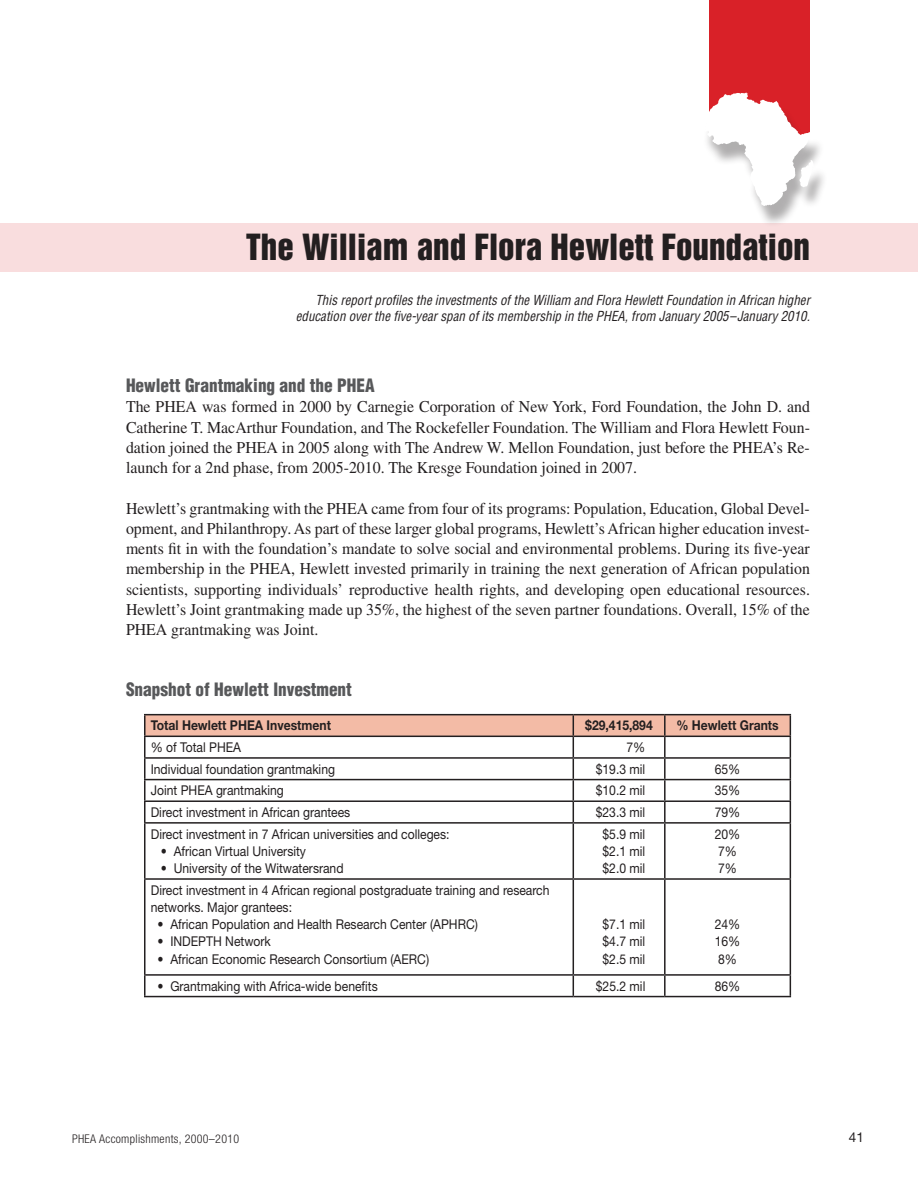
<style>
.page{position:relative;width:918px;height:1188px;background:#fff}
.page>*{position:absolute;margin:0;border:0;box-sizing:border-box;transform-origin:0 0}
.t1{font:33px "Helvetica Inserat";color:#231f20}
.t2{font:900 condensed 18px "Helvetica LT Std";color:#57585a;scale:.96 1}
.t3{font:16.5px/20.2px "Times LT Std";color:#231f20;text-align:justify;scale:.96 1}
.t4{font:13.5px/17.2px "Helvetica Neue LT Std";color:#231f20;text-align:justify;scale:.9 1}
.t5{font:italic condensed 13.5px/16.5px "Helvetica LT Std";color:#231f20;text-align:right;scale:.96 1}
.t6{font:700 13.5px "Helvetica Neue LT Std";color:#231f20;scale:.9 1}
.t7{font:13.5px "Helvetica Neue LT Std";color:#231f20}
.t8{font:300 condensed 12px "Helvetica Neue LT Std";letter-spacing:.025em;color:#231f20}
</style>
<div class="page">
<div style="left:0;top:224px;width:918px;height:48px;background:#f9ddde"></div>
<div style="left:709px;top:0;width:101px;height:135px;background:#d92128"></div>
<div style="left:702px;top:98px;width:125px;height:129px;background:#231f20;opacity:.36"></div>
<svg style="left:704px;top:93px;width:110px;height:113px"></svg>
<hr style="left:144px;top:714px;width:429px;height:1px;background:#231f20">
<hr style="left:144px;top:715px;width:2px;height:21px;background:#231f20">
<hr style="left:573px;top:714px;width:92px;height:1px;background:#231f20">
<hr style="left:665px;top:714px;width:126px;height:1px;background:#231f20">
<hr style="left:144px;top:736px;width:429px;height:1px;background:#231f20">
<hr style="left:144px;top:737px;width:2px;height:20px;background:#231f20">
<hr style="left:144px;top:757px;width:429px;height:2px;background:#231f20">
<hr style="left:144px;top:759px;width:2px;height:20px;background:#231f20">
<hr style="left:144px;top:779px;width:429px;height:1px;background:#231f20">
<hr style="left:144px;top:780px;width:2px;height:20px;background:#231f20">
<hr style="left:144px;top:800px;width:429px;height:2px;background:#231f20">
<hr style="left:144px;top:802px;width:2px;height:20px;background:#231f20">
<svg style="left:145px;top:715px;width:646px;height:107px"></svg>
<hr style="left:144px;top:822px;width:429px;height:2px;background:#231f20">
<hr style="left:144px;top:824px;width:2px;height:54px;background:#231f20">
<hr style="left:573px;top:822px;width:92px;height:2px;background:#231f20">
<hr style="left:573px;top:824px;width:1px;height:54px;background:#231f20">
<hr style="left:665px;top:822px;width:126px;height:2px;background:#231f20">
<hr style="left:664px;top:824px;width:2px;height:54px;background:#231f20">
<hr style="left:790px;top:824px;width:1px;height:54px;background:#231f20">
<hr style="left:144px;top:878px;width:429px;height:2px;background:#231f20">
<hr style="left:144px;top:880px;width:2px;height:94px;background:#231f20">
<hr style="left:573px;top:878px;width:92px;height:2px;background:#231f20">
<hr style="left:573px;top:880px;width:1px;height:94px;background:#231f20">
<hr style="left:665px;top:878px;width:126px;height:2px;background:#231f20">
<hr style="left:664px;top:880px;width:2px;height:94px;background:#231f20">
<hr style="left:790px;top:880px;width:1px;height:94px;background:#231f20">
<hr style="left:144px;top:974px;width:429px;height:2px;background:#231f20">
<hr style="left:144px;top:976px;width:2px;height:20px;background:#231f20">
<hr style="left:573px;top:974px;width:92px;height:2px;background:#231f20">
<svg style="left:573px;top:976px;width:1px;height:20px"></svg>
<hr style="left:665px;top:974px;width:126px;height:2px;background:#231f20">
<hr style="left:664px;top:976px;width:2px;height:20px;background:#231f20">
<svg style="left:790px;top:976px;width:1px;height:20px"></svg>
<hr style="left:144px;top:996px;width:429px;height:1px;background:#231f20">
<hr style="left:573px;top:996px;width:92px;height:1px;background:#231f20">
<hr style="left:665px;top:996px;width:126px;height:1px;background:#231f20">
<p class="t1" style="left:246px;top:227px;width:565px">The William and Flora Hewlett Foundation</p>
<p class="t5" style="left:296px;top:292px;width:537px">This report profiles the investments of the William and Flora Hewlett Foundation in African higher education over the five-year span of its membership in the PHEA, from January 2005–January 2010.</p>
<p class="t2" style="left:126px;top:374px;width:261px">Hewlett Grantmaking and the PHEA</p>
<p class="t3" style="left:126px;top:397px;width:714px">The PHEA was formed in 2000 by Carnegie Corporation of New York, Ford Foundation, the John D. and Catherine T. MacArthur Foundation, and The Rockefeller Foundation. The William and Flora Hewlett Foun&shy;dation joined the PHEA in 2005 along with The Andrew W. Mellon Foundation, just before the PHEA’s Re&shy;launch for a 2nd phase, from 2005-2010. The Kresge Foundation joined in 2007.</p>
<p class="t3" style="left:126px;top:498px;width:714px">Hewlett’s grantmaking with the PHEA came from four of its programs: Population, Education, Global Devel&shy;opment, and Philanthropy. As part of these larger global programs, Hewlett’s African higher education invest&shy;ments fit in with the foundation’s mandate to solve social and environmental problems. During its five-year membership in the PHEA, Hewlett invested primarily in training the next generation of African population scientists, supporting individuals’ reproductive health rights, and developing open educational resources.<br>Hewlett’s Joint grantmaking made up 35%, the highest of the seven partner foundations. Overall, 15% of the PHEA grantmaking was Joint.</p>
<p class="t2" style="left:126px;top:678px;width:237px">Snapshot of Hewlett Investment</p>
<p class="t6" style="left:151px;top:717px;width:202px">Total Hewlett PHEA Investment</p>
<p class="t6" style="left:585px;top:717px;width:77px">$29,415,894</p>
<p class="t6" style="left:676px;top:717px;width:115px">% Hewlett Grants</p>
<p class="t4" style="left:151px;top:738px;width:102px">% of Total PHEA</p>
<p class="t4" style="left:626px;top:738px;width:23px">7%</p>
<p class="t4" style="left:151px;top:760px;width:206px">Individual foundation grantmaking</p>
<p class="t4" style="left:596px;top:760px;width:57px">$19.3 mil</p>
<p class="t4" style="left:715px;top:760px;width:30px">65%</p>
<p class="t4" style="left:151px;top:782px;width:149px">Joint PHEA grantmaking</p>
<p class="t4" style="left:596px;top:782px;width:57px">$10.2 mil</p>
<p class="t4" style="left:715px;top:782px;width:30px">35%</p>
<p class="t4" style="left:151px;top:803px;width:223px">Direct investment in African grantees</p>
<p class="t4" style="left:596px;top:803px;width:57px">$23.3 mil</p>
<p class="t4" style="left:715px;top:803px;width:30px">79%</p>
<p class="t4" style="left:151px;top:825px;width:334px">Direct investment in 7 African universities and colleges:</p>
<p class="t4" style="left:161px;top:842px;width:163px">• African Virtual University</p>
<p class="t4" style="left:161px;top:859px;width:204px">• University of the Witwatersrand</p>
<p class="t4" style="left:603px;top:825px;width:49px">$5.9 mil $2.1 mil $2.0 mil</p>
<p class="t4" style="left:715px;top:825px;width:30px;text-align:left">20%<br>7%<br>7%</p>
<p class="t4" style="left:151px;top:881px;width:445px">Direct investment in 4 African regional postgraduate training and research networks. Major grantees:</p>
<p class="t4" style="left:158px;top:916px;width:358px">• African Population and Health Research Center (APHRC)</p>
<p class="t4" style="left:158px;top:933px;width:127px">• INDEPTH Network</p>
<p class="t4" style="left:158px;top:950px;width:303px">• African Economic Research Consortium (AERC)</p>
<p class="t4" style="left:603px;top:916px;width:49px">$7.1 mil $4.7 mil $2.5 mil</p>
<p class="t4" style="left:715px;top:916px;width:30px">24% 16% 8%</p>
<p class="t4" style="left:158px;top:977px;width:246px">• Grantmaking with Africa-wide benefits</p>
<p class="t4" style="left:596px;top:977px;width:57px">$25.2 mil</p>
<p class="t4" style="left:715px;top:977px;width:30px">86%</p>
<p class="t8" style="left:72px;top:1131px;width:169px">PHEA Accomplishments, 2000–2010</p>
<p class="t7" style="left:849px;top:1129px;width:17px">41</p>
</div>
